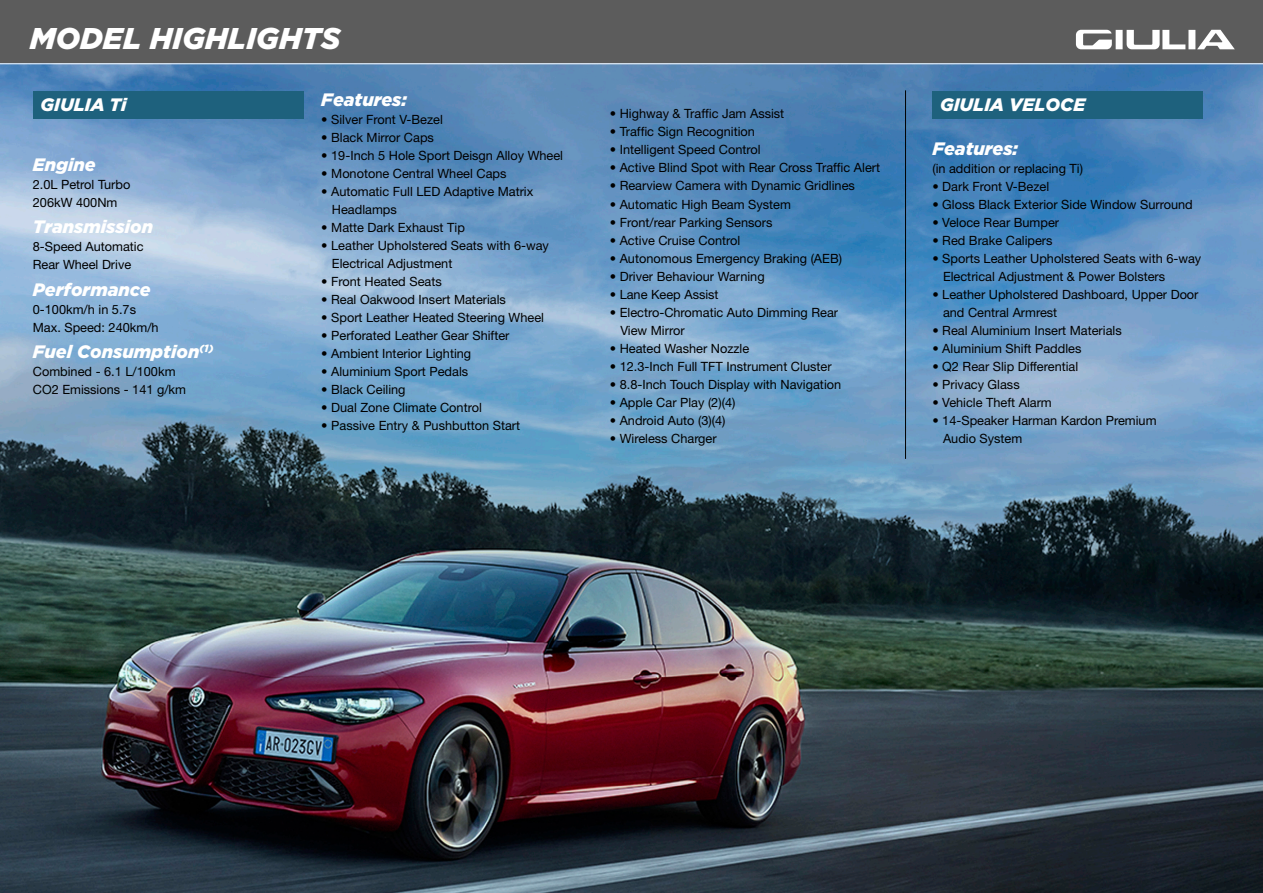
<style>
.page{position:relative;width:1263px;height:893px;background:#fff}
.page>*{position:absolute;margin:0;border:0;box-sizing:border-box;transform-origin:0 0}
.t1{font:italic 900 30px "Gotham";color:#fff}
.t2{font:italic 900 18px "Gotham";color:#fff}
.t3{font:12.75px/18px "Helvetica Neue LT Pro";color:#000}
</style>
<div class="page">
<div style="left:0;top:0;width:1263px;height:64px;background:#5c5c5c"></div>
<img style="left:0;top:64px;width:1263px;height:829px">
<div style="left:33px;top:92px;width:270px;height:27px;background:#1e617d"></div>
<div style="left:932px;top:92px;width:271px;height:27px;background:#1e617d"></div>
<hr style="left:905px;top:90px;width:1px;height:369px;background:#000">
<svg style="left:1076px;top:30px;width:159px;height:19px"></svg>
<hr style="left:0;top:63px;width:1263px;height:1px;background:#fff">
<h1 class="t1" style="left:30px;top:21px;width:312px">MODEL HIGHLIGHTS</h1>
<h2 class="t2" style="left:321px;top:89px;width:87px">Features:</h2>
<p class="t3" style="left:321px;top:110px;width:123px">• Silver Front V-Bezel</p>
<p class="t3" style="left:321px;top:128px;width:114px">• Black Mirror Caps</p>
<p class="t3" style="left:321px;top:146px;width:243px">• 19-Inch 5 Hole Sport Deisgn Alloy Wheel</p>
<p class="t3" style="left:321px;top:164px;width:187px">• Monotone Central Wheel Caps</p>
<p class="t3" style="left:332px;top:182px;width:203px;text-indent:-11px">• Automatic Full LED Adaptive Matrix<br>Headlamps</p>
<p class="t3" style="left:321px;top:218px;width:145px">• Matte Dark Exhaust Tip</p>
<p class="t3" style="left:332px;top:236px;width:218px;text-indent:-11px">• Leather Upholstered Seats with 6-way<br>Electrical Adjustment</p>
<p class="t3" style="left:321px;top:272px;width:122px">• Front Heated Seats</p>
<p class="t3" style="left:321px;top:290px;width:186px">• Real Oakwood Insert Materials</p>
<p class="t3" style="left:321px;top:308px;width:224px">• Sport Leather Heated Steering Wheel</p>
<p class="t3" style="left:321px;top:326px;width:190px">• Perforated Leather Gear Shifter</p>
<p class="t3" style="left:321px;top:344px;width:151px">• Ambient Interior Lighting</p>
<p class="t3" style="left:321px;top:362px;width:148px">• Aluminium Sport Pedals</p>
<p class="t3" style="left:321px;top:380px;width:86px">• Black Ceiling</p>
<p class="t3" style="left:321px;top:398px;width:162px">• Dual Zone Climate Control</p>
<p class="t3" style="left:321px;top:416px;width:200px">• Passive Entry &amp; Pushbutton Start</p>
<h2 class="t2" style="left:40px;top:94px;width:88px">GIULIA Ti</h2>
<h2 class="t2" style="left:940px;top:94px;width:147px">GIULIA VELOCE</h2>
<p class="t3" style="left:610px;top:105px;width:176px">• Highway &amp; Traffic Jam Assist</p>
<p class="t3" style="left:610px;top:123px;width:147px">• Traffic Sign Recognition</p>
<p class="t3" style="left:610px;top:141px;width:152px">• Intelligent Speed Control</p>
<p class="t3" style="left:610px;top:159px;width:272px">• Active Blind Spot with Rear Cross Traffic Alert</p>
<p class="t3" style="left:610px;top:177px;width:247px">• Rearview Camera with Dynamic Gridlines</p>
<p class="t3" style="left:610px;top:195px;width:183px">• Automatic High Beam System</p>
<p class="t3" style="left:610px;top:213px;width:164px">• Front/rear Parking Sensors</p>
<p class="t3" style="left:610px;top:231px;width:132px">• Active Cruise Control</p>
<p class="t3" style="left:610px;top:249px;width:234px">• Autonomous Emergency Braking (AEB)</p>
<p class="t3" style="left:610px;top:267px;width:156px">• Driver Behaviour Warning</p>
<p class="t3" style="left:610px;top:285px;width:110px">• Lane Keep Assist</p>
<p class="t3" style="left:620px;top:303px;width:219px;text-indent:-11px">• Electro-Chromatic Auto Dimming Rear<br>View Mirror</p>
<p class="t3" style="left:610px;top:339px;width:141px">• Heated Washer Nozzle</p>
<p class="t3" style="left:610px;top:357px;width:223px">• 12.3-Inch Full TFT Instrument Cluster</p>
<p class="t3" style="left:610px;top:375px;width:233px">• 8.8-Inch Touch Display with Navigation</p>
<p class="t3" style="left:610px;top:393px;width:127px">• Apple Car Play (2)(4)</p>
<p class="t3" style="left:610px;top:411px;width:117px">• Android Auto (3)(4)</p>
<p class="t3" style="left:610px;top:429px;width:108px">• Wireless Charger</p>
<h2 class="t2" style="left:932px;top:138px;width:87px">Features:</h2>
<p class="t3" style="left:932px;top:159px;width:152px">(in addition or replacing Ti)</p>
<p class="t3" style="left:932px;top:177px;width:118px">• Dark Front V-Bezel</p>
<p class="t3" style="left:932px;top:195px;width:262px">• Gloss Black Exterior Side Window Surround</p>
<p class="t3" style="left:932px;top:213px;width:128px">• Veloce Rear Bumper</p>
<p class="t3" style="left:932px;top:231px;width:122px">• Red Brake Calipers</p>
<p class="t3" style="left:943px;top:249px;width:260px;text-indent:-11px">• Sports Leather Upholstered Seats with 6-way<br>Electrical Adjustment &amp; Power Bolsters</p>
<p class="t3" style="left:943px;top:285px;width:257px;text-indent:-11px">• Leather Upholstered Dashboard, Upper Door and Central Armrest</p>
<p class="t3" style="left:932px;top:321px;width:191px">• Real Aluminium Insert Materials</p>
<p class="t3" style="left:932px;top:339px;width:151px">• Aluminium Shift Paddles</p>
<p class="t3" style="left:932px;top:357px;width:147px">• Q2 Rear Slip Differential</p>
<p class="t3" style="left:932px;top:375px;width:89px">• Privacy Glass</p>
<p class="t3" style="left:932px;top:393px;width:121px">• Vehicle Theft Alarm</p>
<p class="t3" style="left:943px;top:411px;width:215px;text-indent:-11px">• 14-Speaker Harman Kardon Premium<br>Audio System</p>
<h2 class="t2" style="left:33px;top:154px;width:64px">Engine</h2>
<p class="t3" style="left:33px;top:175px;width:99px">2.0L Petrol Turbo<br>206kW 400Nm</p>
<h2 class="t2" style="left:33px;top:216px;width:122px">Transmission</h2>
<p class="t3" style="left:33px;top:237px;width:112px">8-Speed Automatic<br>Rear Wheel Drive</p>
<h2 class="t2" style="left:33px;top:279px;width:119px">Performance</h2>
<p class="t3" style="left:33px;top:300px;width:127px">0-100km/h in 5.7s<br>Max. Speed: 240km/h</p>
<h2 class="t2" style="left:33px;top:341px;width:182px">Fuel Consumption<sup>(1)</sup></h2>
<p class="t3" style="left:33px;top:362px;width:155px">Combined - 6.1 L/100km<br>CO2 Emissions - 141 g/km</p>
</div>
